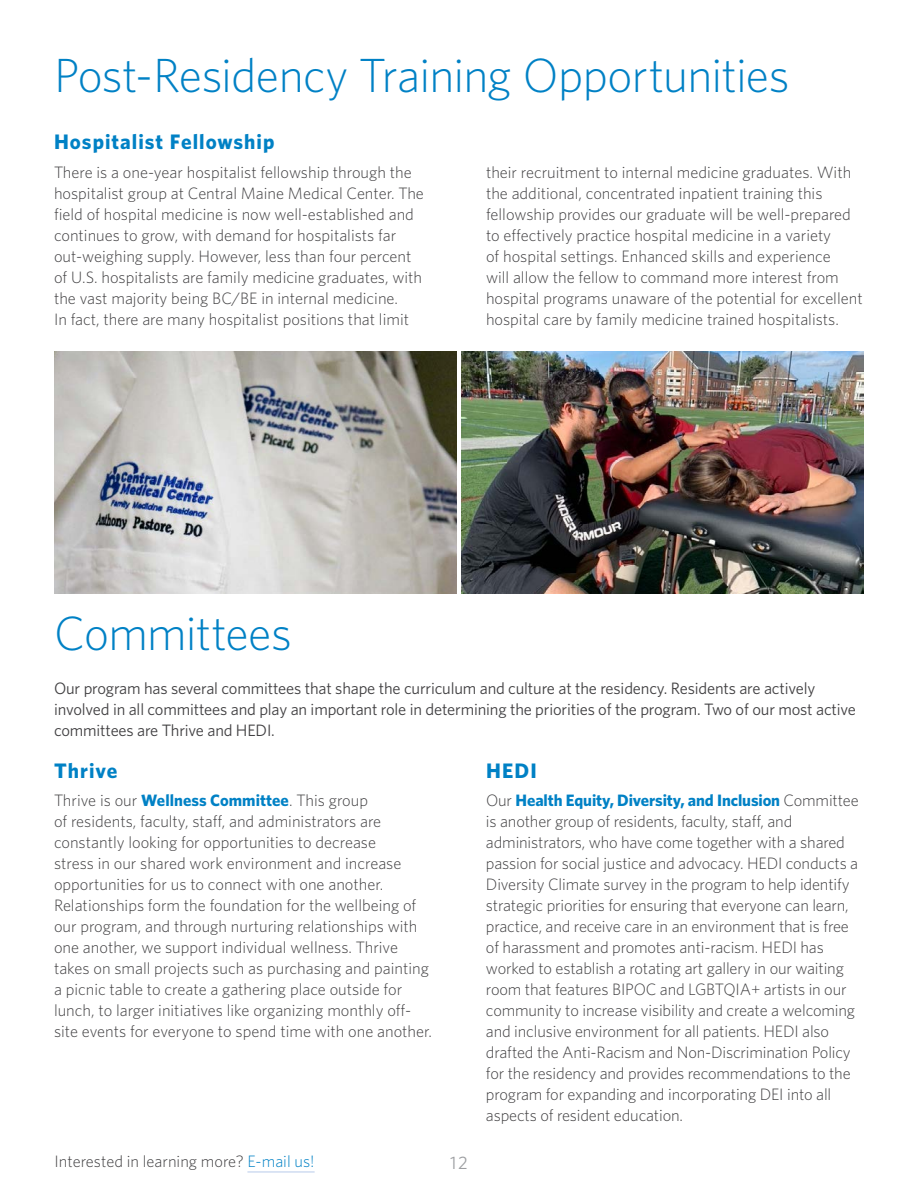
<style>
.page{position:relative;width:918px;height:1188px;background:#fff}
.page>*{position:absolute;margin:0;border:0;box-sizing:border-box;transform-origin:0 0}
.t1{font:300 48px "Whitney";letter-spacing:-.015em;color:#0081c5}
.t2{font:700 21px "Whitney";letter-spacing:.045em;color:#0081c5}
.t3{font:18px "Whitney";color:#9d9fa2}
.t4{font:300 16.5px/21px "Whitney";color:#414042}
.t5{font:16.5px/21px "Whitney";letter-spacing:-.01em;color:#414042}
.s1{font-weight:700;color:#0081c5}
.s2{color:#0081c5}
</style>
<div class="page">
<hr style="left:247px;top:1171px;width:68px;height:2px;background:#cfdcf1">
<img style="left:55px;top:351px;width:402px;height:243px">
<img style="left:461px;top:351px;width:403px;height:243px">
<h1 class="t1" style="left:54px;top:44px;width:737px">Post-Residency Training Opportunities</h1>
<p class="t2" style="left:54px;top:128px;width:222px">Hospitalist Fellowship</p>
<p class="t4" style="left:54px;top:161px;width:371px">There is a one-year hospitalist fellowship through the hospitalist group at Central Maine Medical Center. The field of hospital medicine is now well-established and continues to grow, with demand for hospitalists far out-weighing supply. However, less than four percent of U.S. hospitalists are family medicine graduates, with the vast majority being BC/BE in internal medicine.<br>In fact, there are many hospitalist positions that limit</p>
<p class="t4" style="left:486px;top:161px;width:378px">their recruitment to internal medicine graduates. With the additional, concentrated inpatient training this fellowship provides our graduate will be well-prepared to effectively practice hospital medicine in a variety<br>of hospital settings. Enhanced skills and experience<br>will allow the fellow to command more interest from hospital programs unaware of the potential for excellent hospital care by family medicine trained hospitalists.</p>
<h1 class="t1" style="left:54px;top:602px;width:240px">Committees</h1>
<p class="t5" style="left:54px;top:677px;width:804px">Our program has several committees that shape the curriculum and culture at the residency. Residents are actively involved in all committees and play an important role in determining the priorities of the program. Two of our most active committees are Thrive and HEDI.</p>
<p class="t2" style="left:54px;top:757px;width:65px">Thrive</p>
<p class="t4" style="left:54px;top:790px;width:377px">Thrive is our <span class="s1">Wellness Committee</span>. This group<br>of residents, faculty, staff, and administrators are constantly looking for opportunities to decrease<br>stress in our shared work environment and increase opportunities for us to connect with one another.<br>Relationships form the foundation for the wellbeing of our program, and through nurturing relationships with one another, we support individual wellness. Thrive takes on small projects such as purchasing and painting a picnic table to create a gathering place outside for lunch, to larger initiatives like organizing monthly off&shy;site events for everyone to spend time with one another.</p>
<p class="t2" style="left:486px;top:757px;width:52px">HEDI</p>
<p class="t4" style="left:486px;top:790px;width:374px">Our <span class="s1">Health Equity, Diversity, and Inclusion</span> Committee is another group of residents, faculty, staff, and administrators, who have come together with a shared passion for social justice and advocacy. HEDI conducts a Diversity Climate survey in the program to help identify strategic priorities for ensuring that everyone can learn, practice, and receive care in an environment that is free of harassment and promotes anti-racism. HEDI has worked to establish a rotating art gallery in our waiting room that features BIPOC and LGBTQIA+ artists in our community to increase visibility and create a welcoming and inclusive environment for all patients. HEDI also drafted the Anti-Racism and Non-Discrimination Policy for the residency and provides recommendations to the program for expanding and incorporating DEI into all aspects of resident education.</p>
<p class="t4" style="left:55px;top:1151px;width:262px">Interested in learning more? <span class="s2">E-mail us!</span></p>
<p class="t3" style="left:450px;top:1150px;width:19px">12</p>
</div>
